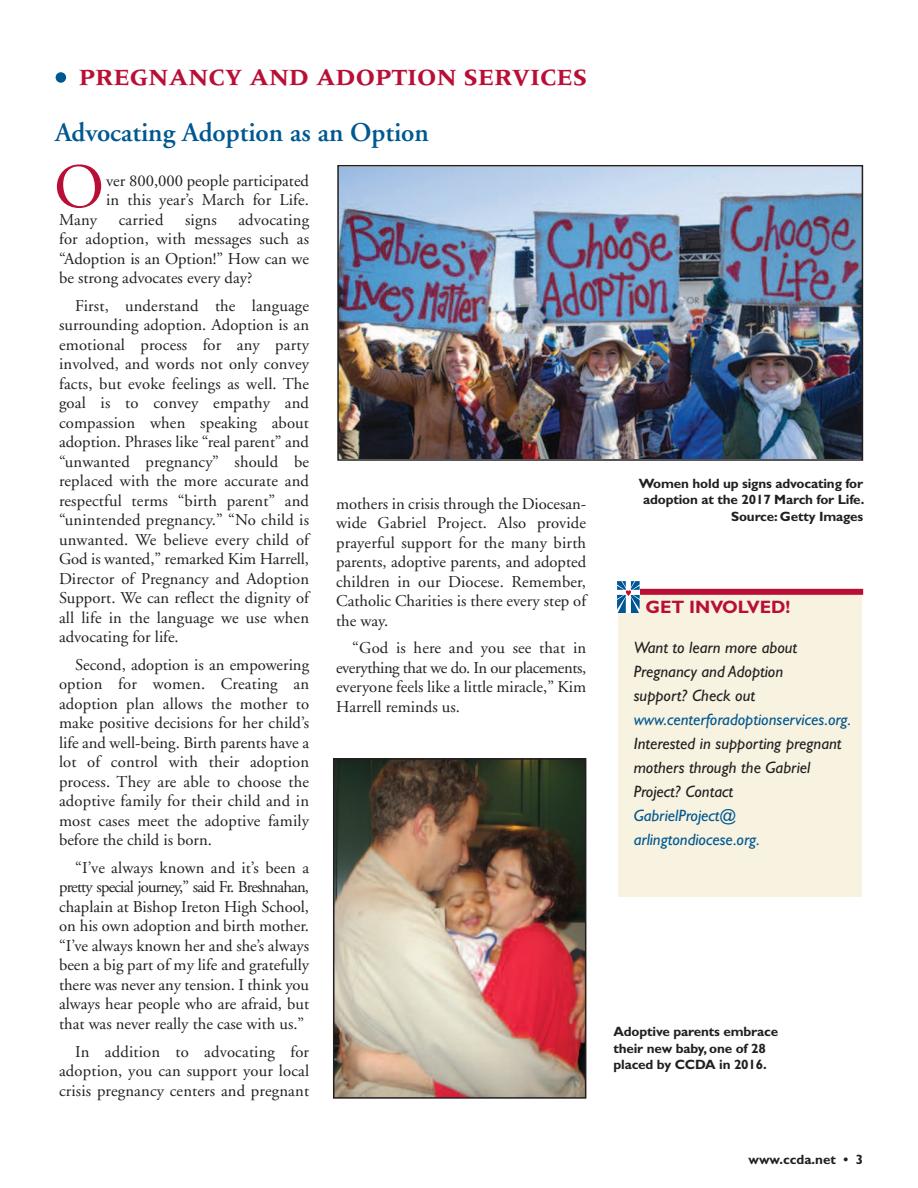
<style>
.page{position:relative;width:918px;height:1188px;background:#fff}
.page>*{position:absolute;margin:0;border:0;box-sizing:border-box;transform-origin:0 0}
.t1{font:63px "Adobe Garamond";color:#b90f36}
.t2{font:600 27px "Adobe Garamond";color:#005890}
.t3{font:700 24px "Meridien";color:#b90f36}
.t4{font:700 18px "Gill Sans";color:#b90f36}
.t5{font:16.5px/19.5px "Adobe Garamond";color:#231f20;text-align:justify}
.t6{font:italic 16.5px/24px "Gill Sans";color:#231f20}
.t7{font:italic 16.5px/24px "Gill Sans";color:#005890}
.t8{font:700 13.5px/16.5px "Gill Sans";letter-spacing:-.01em;color:#231f20;text-align:right}
</style>
<div class="page">
<div style="left:56px;top:72px;width:10px;height:11px;background:#005890;border-radius:50%"></div>
<img style="left:336px;top:761px;width:247px;height:335px">
<div style="left:333px;top:758px;width:253px;height:341px;border:2px solid #231f20"></div>
<img style="left:340px;top:168px;width:520px;height:290px">
<div style="left:337px;top:165px;width:526px;height:296px;border:2px solid #231f20"></div>
<div style="left:618px;top:591px;width:244px;height:305px;background:#f8f2e1"></div>
<div style="left:633px;top:589px;width:230px;height:6px;background:#b90f36"></div>
<svg style="left:617px;top:581px;width:23px;height:32px"></svg>
<h3 class="t3" style="left:79px;top:67px;width:510px">PREGNANCY AND ADOPTION SERVICES</h3>
<h2 class="t2" style="left:55px;top:122px;width:375px">Advocating Adoption as an Option</h2>
<p class="t5" style="left:106px;top:172px;width:204px">ver 800,000 people participated in this year’s March for Life.</p>
<p class="t5" style="left:59px;top:211px;width:40px">Many</p>
<p class="t5" style="left:119px;top:211px;width:46px">carried</p>
<p class="t5" style="left:185px;top:211px;width:33px">signs</p>
<h1 class="t1" style="left:54px;top:162px;width:52px">O</h1>
<p class="t5" style="left:59px;top:211px;width:252px;text-indent:179px">advocating for adoption, with messages such as “Adoption is an Option!” How can we be strong advocates every day?</p>
<p class="t5" style="left:59px;top:297px;width:252px;text-indent:16px">First, understand the language surrounding adoption. Adoption is an emotional process for any party involved, and words not only convey facts, but evoke feelings as well. The goal is to convey empathy and compassion when speaking about adoption. Phrases like “real parent” and “unwanted pregnancy” should be replaced with the more accurate and respectful terms “birth parent” and “unintended pregnancy.” “No child is unwanted. We believe every child of God is wanted,” remarked Kim Harrell, Director of Pregnancy and Adoption Support. We can reflect the dignity of all life in the language we use when advocating for life.</p>
<p class="t5" style="left:59px;top:656px;width:252px;text-indent:16px">Second, adoption is an empowering option for women. Creating an adoption plan allows the mother to make positive decisions for her child’s life and well-being. Birth parents have a lot of control with their adoption process. They are able to choose the adoptive family for their child and in most cases meet the adoptive family before the child is born.</p>
<p class="t5" style="left:59px;top:859px;width:252px;text-indent:16px">“I’ve always known and it’s been a pretty special journey,” said Fr. Breshnahan, chaplain at Bishop Ireton High School, on his own adoption and birth mother. “I’ve always known her and she’s always been a big part of my life and gratefully there was never any tension. I think you always hear people who are afraid, but that was never really the case with us.”</p>
<p class="t5" style="left:59px;top:1043px;width:252px;text-indent:16px">In addition to advocating for adoption, you can support your local crisis pregnancy centers and pregnant</p>
<p class="t5" style="left:336px;top:495px;width:252px">mothers in crisis through the Diocesan&shy;wide Gabriel Project. Also provide prayerful support for the many birth parents, adoptive parents, and adopted children in our Diocese. Remember, Catholic Charities is there every step of the way.</p>
<p class="t5" style="left:336px;top:640px;width:252px;text-indent:16px">“God is here and you see that in everything that we do. In our placements, everyone feels like a little miracle,” Kim Harrell reminds us.</p>
<p class="t8" style="left:639px;top:476px;width:227px">Women hold up signs advocating for adoption at the 2017 March for Life.<br>Source: Getty Images</p>
<p class="t4" style="left:645px;top:600px;width:147px">GET INVOLVED!</p>
<p class="t6" style="left:634px;top:636px;width:165px">Want to learn more about<br>Pregnancy and Adoption support? Check out</p>
<p class="t7" style="left:634px;top:708px;width:219px">www.centerforadoptionservices.org.</p>
<p class="t6" style="left:634px;top:732px;width:209px">Interested in supporting pregnant mothers through the Gabriel<br>Project? Contact</p>
<p class="t7" style="left:634px;top:804px;width:127px">GabrielProject@ arlingtondiocese.org.</p>
<p class="t8" style="left:613px;top:1025px;width:166px;text-align:left">Adoptive parents embrace their new baby, one of 28 placed by CCDA in 2016.</p>
<p class="t8" style="left:749px;top:1153px;width:116px">www.ccda.net • 3</p>
</div>
